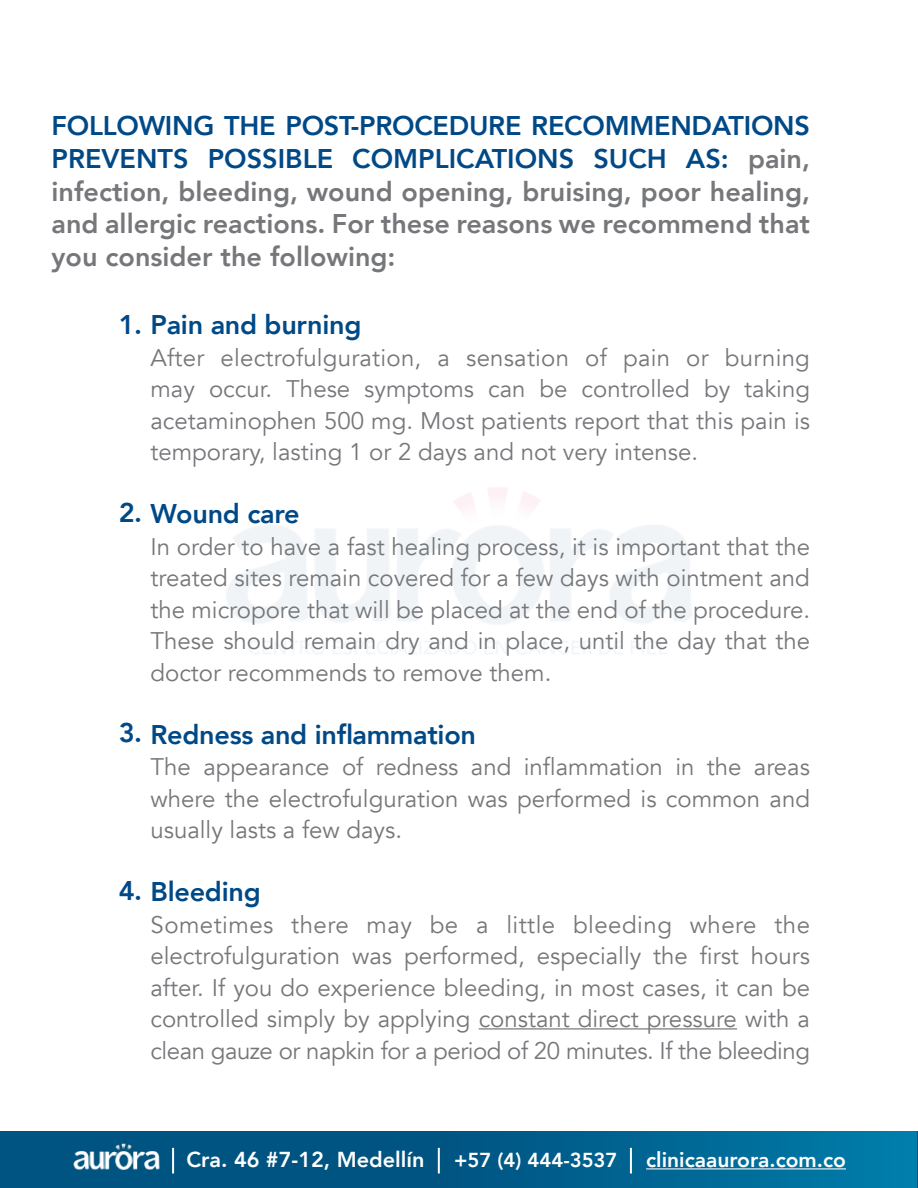
<style>
.page{position:relative;width:918px;height:1188px;background:#fff}
.page>*{position:absolute;margin:0;border:0;box-sizing:border-box;transform-origin:0 0}
.t1{font:800 27px/33px "Avenir";color:#76777a;text-align:justify}
.t2{font:800 27px "Avenir";letter-spacing:-.01em;color:#004987}
.t3{font:24px/31.5px "Avenir";color:#76777a;text-align:justify}
.t4{font:800 21.6px "Avenir";color:#fff}
.t5{font:800 21px "Avenir";color:#fff}
.t6{font:800 20.25px "Avenir";color:#fff}
.s1{color:#004987}
</style>
<div class="page">
<div style="left:0;top:1131px;width:918px;height:57px;background:linear-gradient(to right,#004977,#0375a2)"></div>
<hr style="left:917px;top:1131px;width:1px;height:57px;background:#005482">
<hr style="left:630px;top:1148px;width:2px;height:25px;background:#fff">
<hr style="left:438px;top:1148px;width:2px;height:25px;background:#fff">
<hr style="left:172px;top:1148px;width:2px;height:25px;background:#fff">
<img style="left:72px;top:1143px;width:88px;height:27px">
<hr style="left:646px;top:1168px;width:200px;height:1px;background:#fff">
<hr style="left:479px;top:1028px;width:258px;height:2px;background:#76777a">
<p class="t1" style="left:52px;top:109px;width:760px"><span class="s1">FOLLOWING THE POST-PROCEDURE RECOMMENDATIONS PREVENTS POSSIBLE COMPLICATIONS SUCH AS:</span> pain, infection, bleeding, wound opening, bruising, poor healing, and allergic reactions. For these reasons we recommend that you consider the following:</p>
<p class="t2" style="left:119px;top:304px;width:244px">1. Pain and burning</p>
<p class="t3" style="left:151px;top:342px;width:661px">After electrofulguration, a sensation of pain or burning may occur. These symptoms can be controlled by taking acetaminophen 500 mg. Most patients report that this pain is temporary, lasting 1 or 2 days and not very intense.</p>
<p class="t2" style="left:119px;top:493px;width:182px">2. Wound care</p>
<p class="t3" style="left:151px;top:531px;width:661px">In order to have a fast healing process, it is important that the treated sites remain covered for a few days with ointment and the micropore that will be placed at the end of the procedure.<br>These should remain dry and in place, until the day that the doctor recommends to remove them.</p>
<p class="t2" style="left:119px;top:713px;width:359px">3. Redness and inflammation</p>
<p class="t3" style="left:151px;top:752px;width:661px">The appearance of redness and inflammation in the areas where the electrofulguration was performed is common and usually lasts a few days.</p>
<p class="t2" style="left:119px;top:871px;width:143px">4. Bleeding</p>
<p class="t3" style="left:151px;top:909px;width:661px">Sometimes there may be a little bleeding where the electrofulguration was performed, especially the first hours after. If you do experience bleeding, in most cases, it can be controlled simply by applying constant direct pressure with a clean gauze or napkin for a period of 20 minutes. If the bleeding</p>
<p class="t4" style="left:186px;top:1143px;width:239px">Cra. 46 #7-12, Medellín</p>
<p class="t6" style="left:454px;top:1144px;width:165px">+57 (4) 444-3537</p>
<p class="t5" style="left:646px;top:1144px;width:201px">clinicaaurora.com.co</p>
</div>
